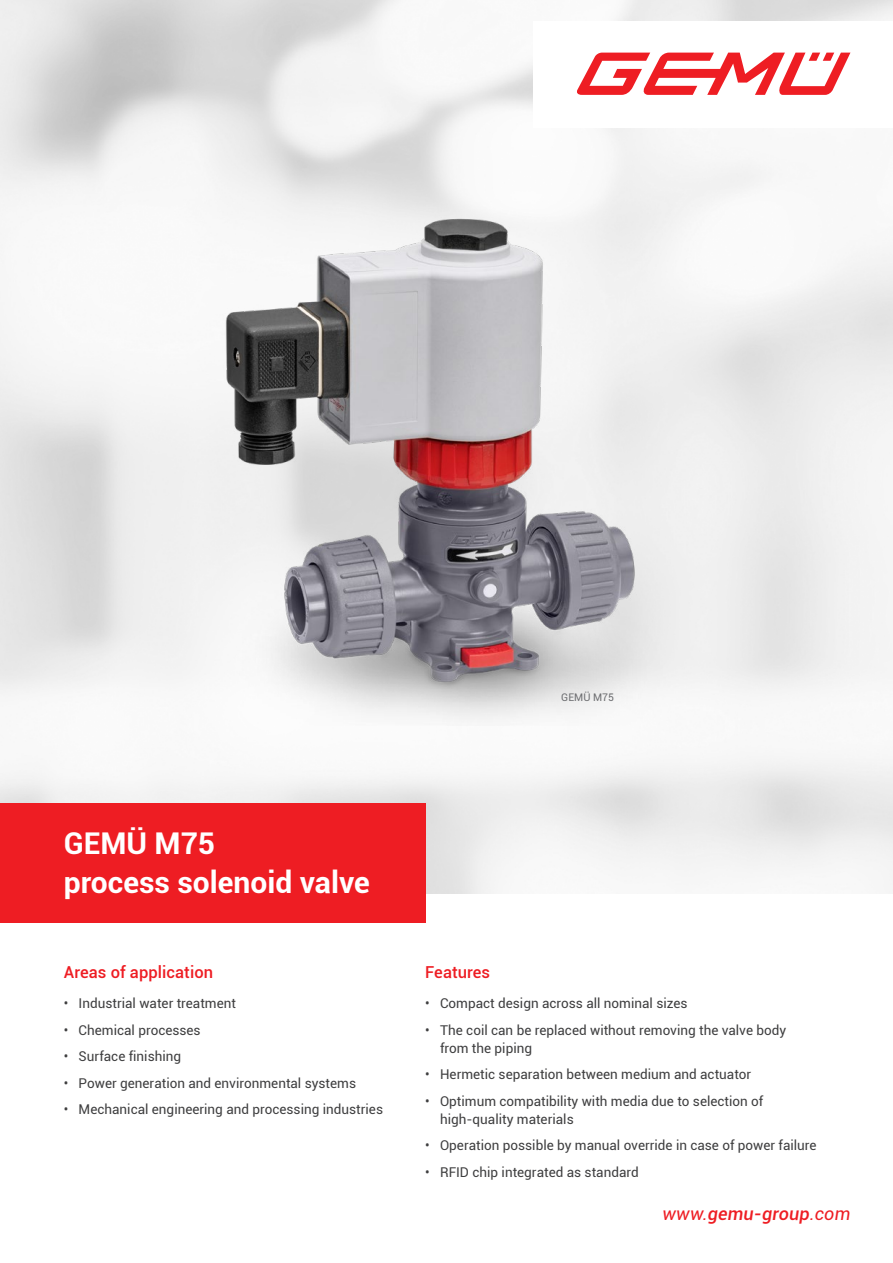
<style>
.page{position:relative;width:893px;height:1263px;background:#fff}
.page>*{position:absolute;margin:0;border:0;box-sizing:border-box;transform-origin:0 0}
.t1{font:700 30px/39px "Roboto";color:#fff}
.t2{font:italic 500 18px "Roboto";letter-spacing:.01em;color:#ee1d23}
.t3{font:500 16.5px "Roboto";letter-spacing:.005em;color:#ee1d23}
.t4{font:13.5px/18px "Roboto";color:#3e3e3f}
.t5{font:10.5px "Roboto";color:#6c6d70}
.s1{font-weight:400}
</style>
<div class="page">
<img style="left:0;top:0;width:893px;height:893px">
<div style="left:534px;top:21px;width:359px;height:107px;background:#fff"></div>
<svg style="left:577px;top:53px;width:273px;height:42px"></svg>
<img style="left:212px;top:211px;width:464px;height:515px">
<div style="left:0;top:803px;width:425px;height:119px;background:#ee1d23"></div>
<p class="t5" style="left:561px;top:690px;width:54px">GEMÜ M75</p>
<h1 class="t1" style="left:64px;top:823px;width:308px">GEMÜ M75<br>process solenoid valve</h1>
<p class="t3" style="left:64px;top:960px;width:151px">Areas of application</p>
<p class="t4" style="left:64px;top:994px;width:174px">• Industrial water treatment</p>
<p class="t4" style="left:64px;top:1021px;width:138px">• Chemical processes</p>
<p class="t4" style="left:64px;top:1047px;width:119px">• Surface finishing</p>
<p class="t4" style="left:64px;top:1074px;width:294px">• Power generation and environmental systems</p>
<p class="t4" style="left:64px;top:1100px;width:321px">• Mechanical engineering and processing industries</p>
<p class="t3" style="left:425px;top:960px;width:66px">Features</p>
<p class="t4" style="left:425px;top:994px;width:264px">• Compact design across all nominal sizes</p>
<p class="t4" style="left:440px;top:1021px;width:348px;text-indent:-15px">• The coil can be replaced without removing the valve body from the piping</p>
<p class="t4" style="left:425px;top:1065px;width:328px">• Hermetic separation between medium and actuator</p>
<p class="t4" style="left:440px;top:1092px;width:325px;text-indent:-15px">• Optimum compatibility with media due to selection of high-quality materials</p>
<p class="t4" style="left:425px;top:1136px;width:393px">• Operation possible by manual override in case of power failure</p>
<p class="t4" style="left:425px;top:1163px;width:215px">• RFID chip integrated as standard</p>
<h2 class="t2" style="left:662px;top:1201px;width:189px"><span class="s1">www.</span>gemu-group<span class="s1">.com</span></h2>
</div>
